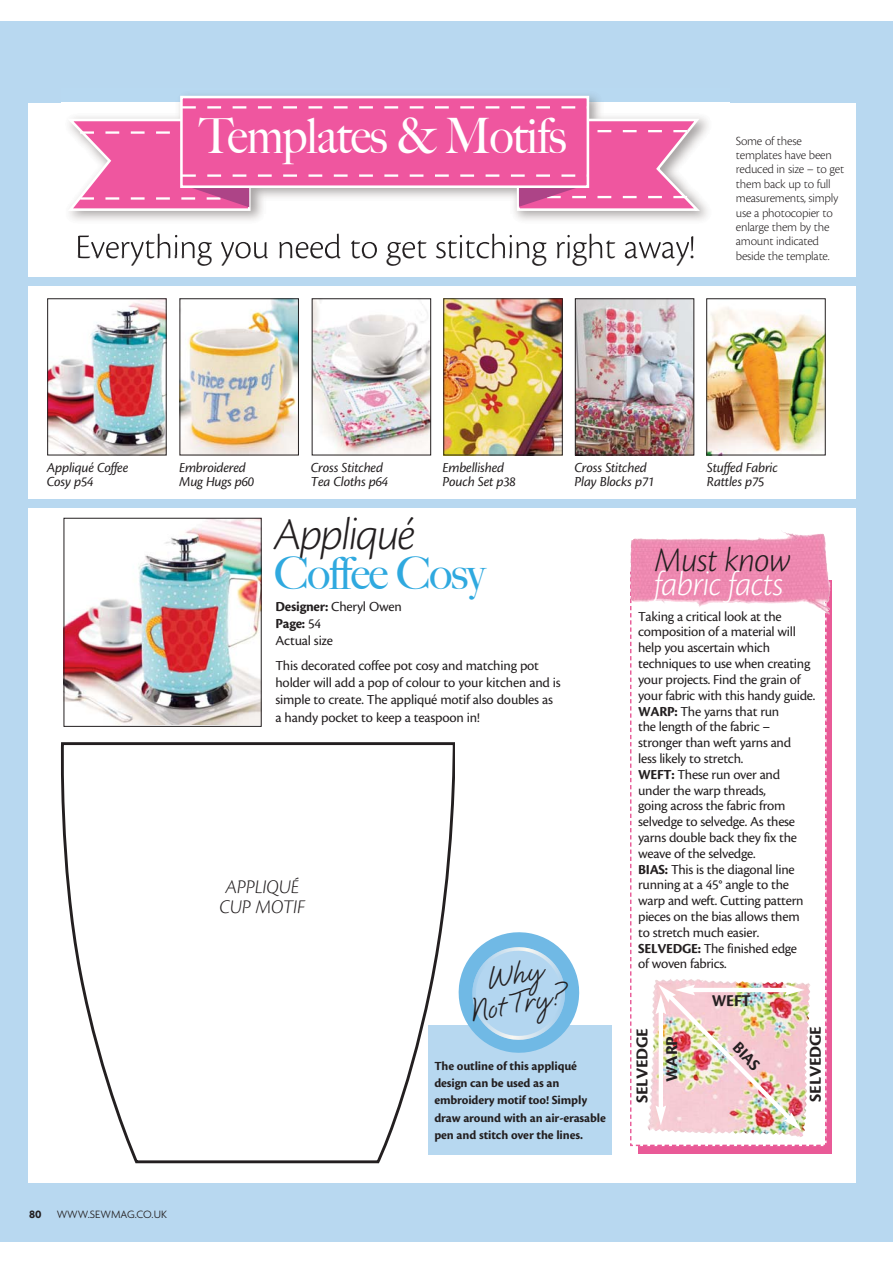
<style>
.page{position:relative;width:893px;height:1263px;background:#fff}
.page>*{position:absolute;margin:0;border:0;box-sizing:border-box;transform-origin:0 0}
.t1{font:500 48.9px "Big Caslon";letter-spacing:-.02em;color:#fff;scale:.95 1}
.t2{font:italic 300 47.4px "Cronos Pro";letter-spacing:-.04em;color:#231f20}
.t3{font:500 44.55px "Big Caslon";letter-spacing:-.025em;color:#2fa9df}
.t4{font:italic 300 35.85px "Cronos Pro";letter-spacing:-.02em;color:#fff;scale:.96 1}
.t5{font:italic 300 35.85px "Cronos Pro";letter-spacing:-.02em;color:#231f20;scale:.96 1}
.t6{font:300 35.55px "Cronos Pro";letter-spacing:-.01em;color:#231f20}
.t7{font:34.5px/28.7px "Natural Script";color:#231f20;text-align:center}
.t8{font:italic 300 20.1px/20.1px "Cronos Pro";letter-spacing:-.015em;color:#231f20}
.t9{font:700 17.25px "Cronos Pro";letter-spacing:-.015em;color:#231f20;scale:1.04 1}
.t10{font:700 17.25px "Cronos Pro";letter-spacing:-.015em;color:#231f20}
.t11{font:700 17.25px "Cronos Pro";letter-spacing:-.015em;color:#231f20;scale:.96 1}
.t12{font:14.4px/15.8px "Cronos Pro";letter-spacing:-.02em;color:#231f20}
.t13{font:italic 14.4px/14.4px "Cronos Pro";letter-spacing:-.02em;color:#231f20}
.t14{font:300 12.9px/14.4px "Cronos Pro";letter-spacing:-.02em;color:#231f20}
.t15{font:700 12.9px/17.2px "Cronos Pro";letter-spacing:-.01em;color:#231f20}
.t16{font:300 11.55px "Agenda";color:#231f20}
.t17{font:700 11.55px "Agenda";color:#231f20}
.s1{font-weight:700}
</style>
<div class="page">
<div style="left:884px;top:21px;width:9px;height:1221px;background:#b8d8f0"></div>
<div style="left:0;top:21px;width:887px;height:1221px;background:#b8d8f0"></div>
<div style="left:28px;top:103px;width:828px;height:1079px;background:#fff"></div>
<div style="left:28px;top:277px;width:849px;height:9px;background:#b8d8f0"></div>
<div style="left:28px;top:499px;width:849px;height:9px;background:#b8d8f0"></div>
<img style="left:66px;top:520px;width:194px;height:205px">
<div style="left:64px;top:518px;width:198px;height:209px;border:1px solid #231f20"></div>
<svg style="left:61px;top:742px;width:394px;height:421px"></svg>
<div style="left:638px;top:580px;width:193px;height:574px;background:#e95a97"></div>
<img style="left:780px;top:532px;width:50px;height:83px">
<svg style="left:630px;top:571px;width:197px;height:576px;background:#f9ebec"></svg>
<div style="left:428px;top:1026px;width:184px;height:129px;background:#b7d8f0"></div>
<svg style="left:454px;top:928px;width:130px;height:125px"></svg>
<img style="left:49px;top:300px;width:116px;height:153px">
<div style="left:47px;top:298px;width:120px;height:157px;border:1px solid #231f20"></div>
<img style="left:182px;top:300px;width:115px;height:153px">
<div style="left:180px;top:298px;width:119px;height:157px;border:1px solid #231f20"></div>
<img style="left:314px;top:300px;width:115px;height:153px">
<div style="left:312px;top:298px;width:119px;height:157px;border:1px solid #231f20"></div>
<img style="left:577px;top:300px;width:115px;height:153px">
<div style="left:575px;top:298px;width:119px;height:157px;border:1px solid #231f20"></div>
<img style="left:445px;top:300px;width:116px;height:153px">
<div style="left:443px;top:298px;width:120px;height:157px;border:1px solid #231f20"></div>
<img style="left:708px;top:307px;width:115px;height:146px">
<div style="left:706px;top:298px;width:119px;height:157px;border:1px solid #231f20"></div>
<img style="left:61px;top:95px;width:669px;height:159px">
<img style="left:78px;top:234px;width:130px;height:20px">
<div style="left:181px;top:97px;width:407px;height:90px;background:#ef569f"></div>
<div style="left:180px;top:96px;width:409px;height:92px;border:3px solid #fff"></div>
<svg style="left:182px;top:106px;width:405px;height:3px"></svg>
<svg style="left:65px;top:116px;width:635px;height:96px"></svg>
<h1 class="t1" style="left:199px;top:108px;width:388px">Templates &amp; Motifs</h1>
<h3 class="t6" style="left:75px;top:234px;width:621px">Everything you need to get stitching right away!</h3>
<p class="t14" style="left:736px;top:134px;width:110px">Some of these templates have been reduced in size – to get them back up to full measurements, simply use a photocopier to enlarge them by the amount indicated beside the template.</p>
<p class="t13" style="left:47px;top:461px;width:83px">Appliqué Coffee<br>Cosy p54</p>
<p class="t13" style="left:179px;top:461px;width:77px">Embroidered<br>Mug Hugs p60</p>
<p class="t13" style="left:311px;top:461px;width:79px">Cross Stitched<br>Tea Cloths p64</p>
<p class="t13" style="left:574px;top:461px;width:81px">Cross Stitched<br>Play Blocks p71</p>
<p class="t13" style="left:442px;top:461px;width:75px">Embellished<br>Pouch Set p38</p>
<p class="t13" style="left:707px;top:461px;width:72px">Stuffed Fabric<br>Rattles p75</p>
<p class="t17" style="left:29px;top:1207px;width:14px">80</p>
<p class="t16" style="left:57px;top:1211px;width:112px">WWW.SEWMAG.CO.UK</p>
<h2 class="t2" style="left:274px;top:505px;width:143px">Appliqué</h2>
<h3 class="t3" style="left:274px;top:548px;width:213px">Coffee Cosy</h3>
<p class="t12" style="left:275px;top:599px;width:128px;line-height:17.2px"><span class="s1">Designer:</span> Cheryl Owen<br><span class="s1">Page:</span> 54<br>Actual size</p>
<p class="t12" style="left:275px;top:658px;width:287px;line-height:17.2px">This decorated coffee pot cosy and matching pot holder will add a pop of colour to your kitchen and is simple to create. The appliqué motif also doubles as a handy pocket to keep a teaspoon in!</p>
<h3 class="t8" style="left:219px;top:876px;width:87px">APPLIQUÉ<br>CUP MOTIF</h3>
<h3 class="t7" style="left:463px;top:975px;width:103px;rotate:-11deg">Why<br>Not Try?</h3>
<p class="t15" style="left:434px;top:1058px;width:173px">The outline of this appliqué design can be used as an embroidery motif too! Simply draw around with an air-erasable pen and stitch over the lines.</p>
<h3 class="t5" style="left:654px;top:537px;width:144px">Must know</h3>
<h3 class="t4" style="left:654px;top:562px;width:136px">fabric facts</h3>
<p class="t12" style="left:638px;top:609px;width:179px">Taking a critical look at the composition of a material will help you ascertain which techniques to use when creating your projects. Find the grain of your fabric with this handy guide.<br><span class="s1">WARP:</span> The yarns that run<br>the length of the fabric – stronger than weft yarns and<br>less likely to stretch.<br><span class="s1">WEFT:</span> These run over and under the warp threads,<br>going across the fabric from selvedge to selvedge. As these yarns double back they fix the weave of the selvedge.<br><span class="s1">BIAS:</span> This is the diagonal line running at a 45° angle to the warp and weft. Cutting pattern pieces on the bias allows them<br>to stretch much easier.<br><span class="s1">SELVEDGE:</span> The finished edge<br>of woven fabrics.</p>
<p class="t11" style="left:712px;top:994px;width:42px">WEFT</p>
<p class="t9" style="left:636px;top:1103px;width:74px;rotate:-90deg">SELVEDGE</p>
<p class="t9" style="left:809px;top:1102px;width:74px;rotate:-90deg">SELVEDGE</p>
<p class="t9" style="left:665px;top:1082px;width:46px;rotate:-90deg">WARP</p>
<p class="t10" style="left:741px;top:1040px;width:34px;rotate:48deg">BIAS</p>
</div>
